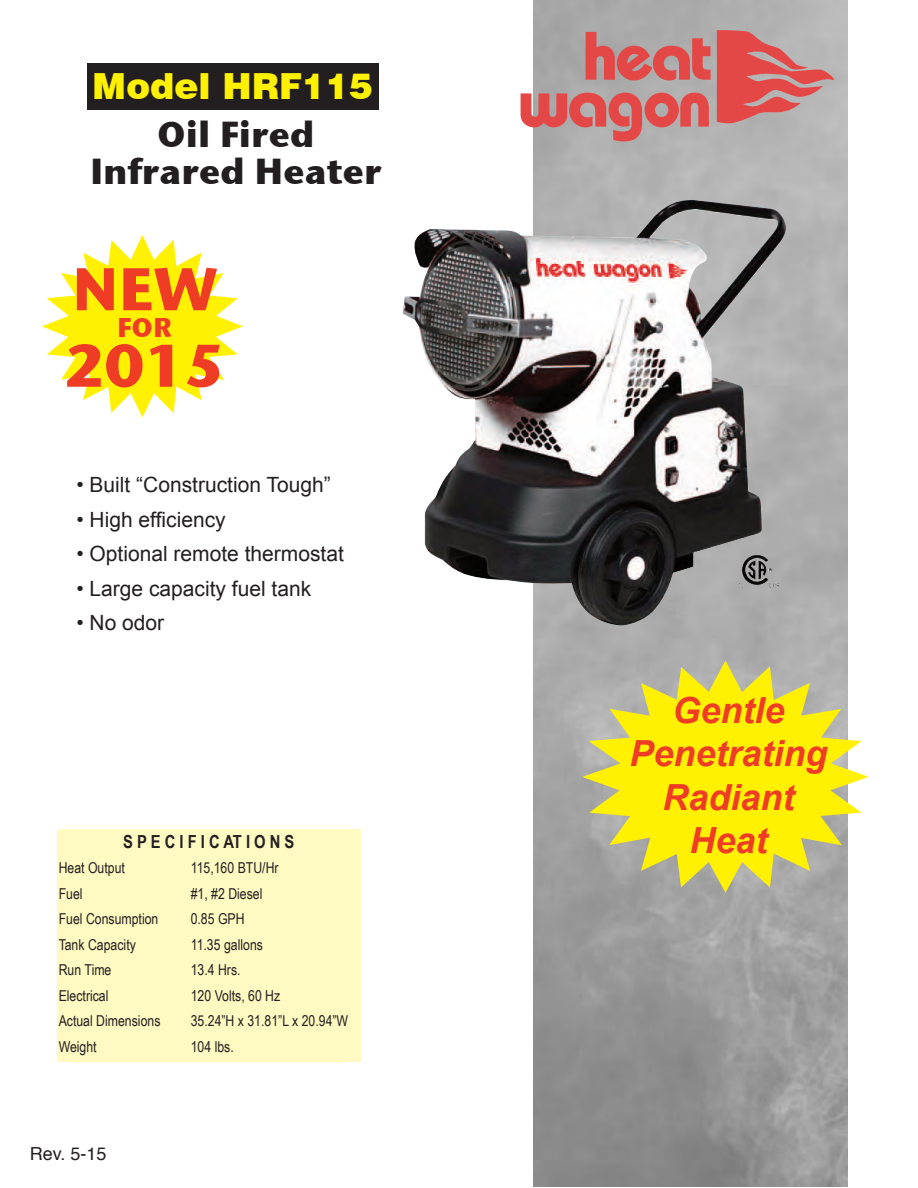
<style>
.page{position:relative;width:918px;height:1188px;background:#fff}
.page>*{position:absolute;margin:0;border:0;box-sizing:border-box;transform-origin:0 0}
.t1{font:60px "Stone Sans ITCTT Bold";color:#ef3c25}
.t2{font:italic 700 36px/43.5px "Arial";color:#ef3c25;text-align:center}
.t3{font:36px/37.5px "Stone Sans ITCTT Bold";color:#231f20;text-align:center}
.t4{font:900 36px "Swiss 721 BT";color:#fff101}
.t5{font:27px "Stone Sans ITCTT Bold";color:#ef3c25}
.t6{font:21px "Arial";color:#231f20}
.t7{font:700 18px "Arial Narrow";color:#231f20}
.t8{font:18px "Helvetica";color:#231f20}
.t9{font:15px "Arial Narrow";color:#231f20}
</style>
<div class="page">
<img style="left:403px;top:199px;width:384px;height:427px">
<svg style="left:586px;top:32px;width:125px;height:49px"></svg>
<svg style="left:521px;top:93px;width:188px;height:48px"></svg>
<svg style="left:717px;top:30px;width:122px;height:95px"></svg>
<svg style="left:42px;top:235px;width:201px;height:182px"></svg>
<img style="left:739px;top:555px;width:40px;height:33px">
<svg style="left:582px;top:661px;width:287px;height:232px;fill:#fff101"></svg>
<div style="left:57px;top:829px;width:303px;height:232px;background:#fffac1"></div>
<div style="left:87px;top:63px;width:291px;height:46px;background:#231f20"></div>
<h2 class="t4" style="left:92px;top:65px;width:282px">Model HRF115</h2>
<h2 class="t3" style="left:90px;top:115px;width:293px">Oil Fired<br>Infrared Heater</h2>
<h1 class="t1" style="left:72px;top:251px;width:147px">NEW</h1>
<h3 class="t5" style="left:117px;top:310px;width:56px">FOR</h3>
<h1 class="t1" style="left:65px;top:327px;width:162px">2015</h1>
<h3 class="t6" style="left:76px;top:473px;width:256px">• Built “Construction Tough”</h3>
<h3 class="t6" style="left:76px;top:508px;width:151px">• High efficiency</h3>
<h3 class="t6" style="left:76px;top:542px;width:269px">• Optional remote thermostat</h3>
<h3 class="t6" style="left:76px;top:577px;width:236px">• Large capacity fuel tank</h3>
<h3 class="t6" style="left:76px;top:611px;width:89px">• No odor</h3>
<p class="t7" style="left:123px;top:831px;width:173px">S P E C I F I C AT I O N S</p>
<p class="t9" style="left:59px;top:859px;width:68px">Heat Output</p>
<p class="t9" style="left:191px;top:859px;width:89px">115,160 BTU/Hr</p>
<p class="t9" style="left:59px;top:885px;width:25px">Fuel</p>
<p class="t9" style="left:191px;top:885px;width:73px">#1, #2 Diesel</p>
<p class="t9" style="left:59px;top:910px;width:101px">Fuel Consumption</p>
<p class="t9" style="left:191px;top:910px;width:56px">0.85 GPH</p>
<p class="t9" style="left:59px;top:936px;width:79px">Tank Capacity</p>
<p class="t9" style="left:191px;top:936px;width:74px">11.35 gallons</p>
<p class="t9" style="left:59px;top:961px;width:54px">Run Time</p>
<p class="t9" style="left:191px;top:961px;width:51px">13.4 Hrs.</p>
<p class="t9" style="left:59px;top:987px;width:51px">Electrical</p>
<p class="t9" style="left:191px;top:987px;width:91px">120 Volts, 60 Hz</p>
<p class="t9" style="left:59px;top:1012px;width:103px">Actual Dimensions</p>
<p class="t9" style="left:191px;top:1012px;width:159px">35.24”H x 31.81”L x 20.94”W</p>
<p class="t9" style="left:59px;top:1038px;width:40px">Weight</p>
<p class="t9" style="left:191px;top:1038px;width:45px">104 lbs.</p>
<p class="t8" style="left:30px;top:1146px;width:78px">Rev. 5-15</p>
<h2 class="t2" style="left:630px;top:688px;width:200px">Gentle<br>Penetrating<br>Radiant<br>Heat</h2>
</div>
